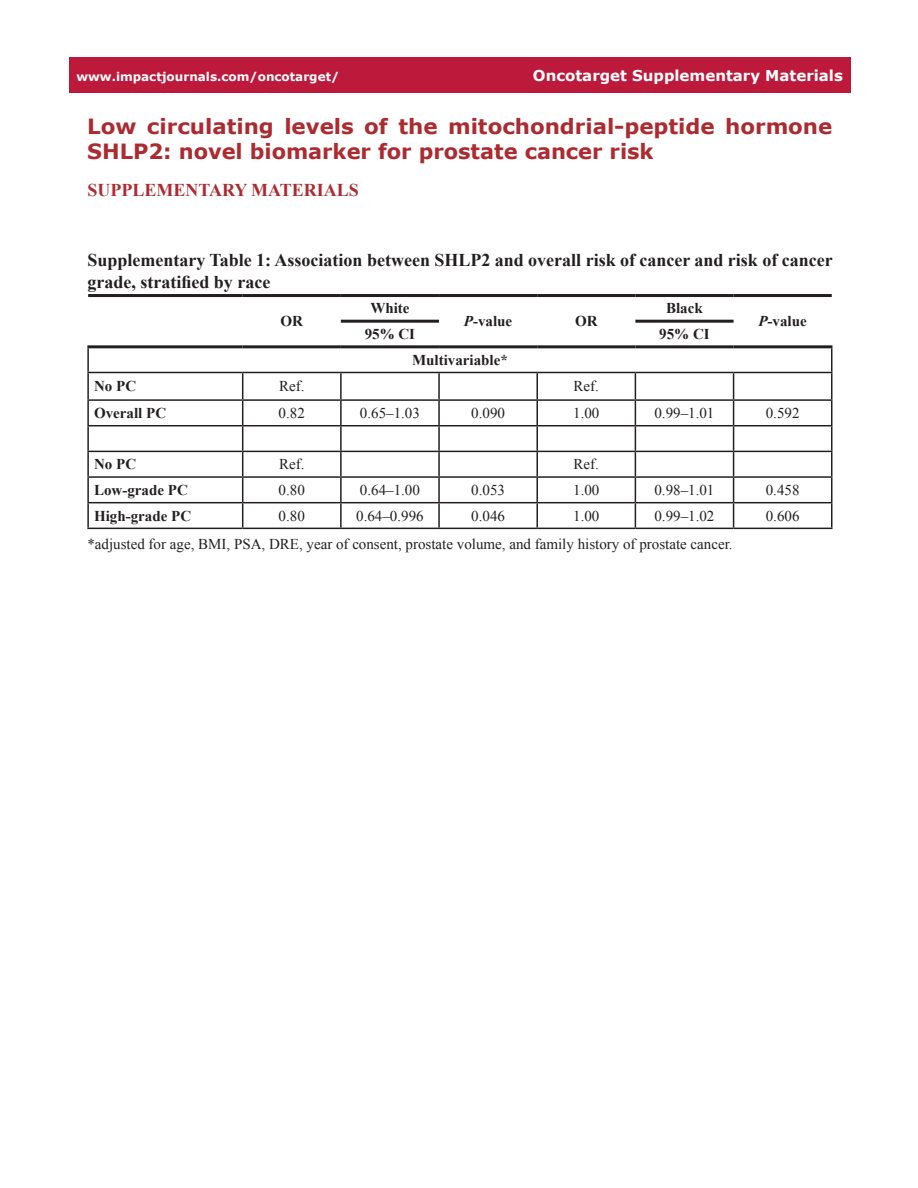
<style>
.page{position:relative;width:918px;height:1188px;background:#fff}
.page>*{position:absolute;margin:0;border:0;box-sizing:border-box;transform-origin:0 0}
.t1{font:700 21px/25.2px "Verdana";color:#ac2b31}
.TableHeading{font:700 18px/21.6px "Times New Roman";color:#231f20}
.Heading{font:700 18px "Times New Roman";color:#ac2b31}
.TableText{font:15px "Times New Roman";color:#231f20}
.TableText-2{font:700 15px "Times New Roman";color:#231f20}
.t2{font:700 15px "Verdana";color:#fff}
.t3{font:700 12px "Verdana";color:#fff}
.s1{font-style:italic}
</style>
<div class="page">
<div style="left:69px;top:57px;width:781px;height:36px;background:#bd1a3b"></div>
<hr style="left:87px;top:348px;width:2px;height:24px;background:#231f20">
<hr style="left:87px;top:372px;width:156px;height:1px;background:#231f20">
<hr style="left:87px;top:373px;width:2px;height:26px;background:#231f20">
<hr style="left:243px;top:372px;width:98px;height:1px;background:#231f20">
<hr style="left:341px;top:372px;width:98px;height:1px;background:#231f20">
<hr style="left:340px;top:373px;width:2px;height:26px;background:#231f20">
<hr style="left:439px;top:372px;width:98px;height:1px;background:#231f20">
<hr style="left:438px;top:373px;width:2px;height:26px;background:#231f20">
<hr style="left:537px;top:372px;width:98px;height:1px;background:#231f20">
<hr style="left:536px;top:373px;width:2px;height:26px;background:#231f20">
<hr style="left:635px;top:372px;width:99px;height:1px;background:#231f20">
<hr style="left:734px;top:372px;width:98px;height:1px;background:#231f20">
<hr style="left:87px;top:399px;width:156px;height:2px;background:#231f20">
<hr style="left:87px;top:401px;width:2px;height:24px;background:#231f20">
<hr style="left:243px;top:399px;width:98px;height:2px;background:#231f20">
<hr style="left:341px;top:399px;width:98px;height:2px;background:#231f20">
<hr style="left:340px;top:401px;width:2px;height:24px;background:#231f20">
<hr style="left:439px;top:399px;width:98px;height:2px;background:#231f20">
<hr style="left:438px;top:401px;width:2px;height:24px;background:#231f20">
<hr style="left:537px;top:399px;width:98px;height:2px;background:#231f20">
<hr style="left:536px;top:401px;width:2px;height:24px;background:#231f20">
<hr style="left:635px;top:399px;width:99px;height:2px;background:#231f20">
<hr style="left:734px;top:399px;width:98px;height:2px;background:#231f20">
<hr style="left:87px;top:425px;width:156px;height:1px;background:#231f20">
<hr style="left:87px;top:426px;width:2px;height:25px;background:#231f20">
<hr style="left:243px;top:425px;width:98px;height:1px;background:#231f20">
<hr style="left:341px;top:425px;width:98px;height:1px;background:#231f20">
<hr style="left:340px;top:426px;width:2px;height:25px;background:#231f20">
<hr style="left:439px;top:425px;width:98px;height:1px;background:#231f20">
<hr style="left:438px;top:426px;width:2px;height:25px;background:#231f20">
<hr style="left:537px;top:425px;width:98px;height:1px;background:#231f20">
<hr style="left:536px;top:426px;width:2px;height:25px;background:#231f20">
<hr style="left:635px;top:425px;width:99px;height:1px;background:#231f20">
<hr style="left:734px;top:425px;width:98px;height:1px;background:#231f20">
<hr style="left:87px;top:451px;width:156px;height:1px;background:#231f20">
<hr style="left:87px;top:452px;width:2px;height:24px;background:#231f20">
<hr style="left:243px;top:451px;width:98px;height:1px;background:#231f20">
<hr style="left:341px;top:451px;width:98px;height:1px;background:#231f20">
<hr style="left:340px;top:452px;width:2px;height:24px;background:#231f20">
<hr style="left:439px;top:451px;width:98px;height:1px;background:#231f20">
<hr style="left:438px;top:452px;width:2px;height:24px;background:#231f20">
<hr style="left:537px;top:451px;width:98px;height:1px;background:#231f20">
<hr style="left:536px;top:452px;width:2px;height:24px;background:#231f20">
<hr style="left:635px;top:451px;width:99px;height:1px;background:#231f20">
<hr style="left:734px;top:451px;width:98px;height:1px;background:#231f20">
<hr style="left:87px;top:476px;width:156px;height:2px;background:#231f20">
<hr style="left:87px;top:478px;width:2px;height:24px;background:#231f20">
<hr style="left:243px;top:476px;width:98px;height:2px;background:#231f20">
<hr style="left:341px;top:476px;width:98px;height:2px;background:#231f20">
<hr style="left:340px;top:478px;width:2px;height:24px;background:#231f20">
<hr style="left:439px;top:476px;width:98px;height:2px;background:#231f20">
<hr style="left:438px;top:478px;width:2px;height:24px;background:#231f20">
<hr style="left:537px;top:476px;width:98px;height:2px;background:#231f20">
<hr style="left:536px;top:478px;width:2px;height:24px;background:#231f20">
<hr style="left:635px;top:476px;width:99px;height:2px;background:#231f20">
<hr style="left:734px;top:476px;width:98px;height:2px;background:#231f20">
<hr style="left:87px;top:502px;width:156px;height:1px;background:#231f20">
<hr style="left:87px;top:503px;width:2px;height:25px;background:#231f20">
<hr style="left:243px;top:502px;width:98px;height:1px;background:#231f20">
<svg style="left:242px;top:373px;width:1px;height:155px"></svg>
<hr style="left:341px;top:502px;width:98px;height:1px;background:#231f20">
<hr style="left:340px;top:503px;width:2px;height:25px;background:#231f20">
<hr style="left:439px;top:502px;width:98px;height:1px;background:#231f20">
<hr style="left:438px;top:503px;width:2px;height:25px;background:#231f20">
<hr style="left:537px;top:502px;width:98px;height:1px;background:#231f20">
<hr style="left:536px;top:503px;width:2px;height:25px;background:#231f20">
<hr style="left:635px;top:502px;width:99px;height:1px;background:#231f20">
<svg style="left:635px;top:373px;width:1px;height:155px"></svg>
<hr style="left:734px;top:502px;width:98px;height:1px;background:#231f20">
<svg style="left:733px;top:373px;width:1px;height:155px"></svg>
<svg style="left:831px;top:348px;width:1px;height:180px"></svg>
<hr style="left:87px;top:528px;width:156px;height:1px;background:#231f20">
<hr style="left:243px;top:528px;width:98px;height:1px;background:#231f20">
<hr style="left:341px;top:528px;width:98px;height:1px;background:#231f20">
<hr style="left:439px;top:528px;width:98px;height:1px;background:#231f20">
<hr style="left:537px;top:528px;width:98px;height:1px;background:#231f20">
<hr style="left:635px;top:528px;width:99px;height:1px;background:#231f20">
<hr style="left:734px;top:528px;width:98px;height:1px;background:#231f20">
<hr style="left:88px;top:294px;width:155px;height:3px;background:#231f20">
<hr style="left:243px;top:294px;width:98px;height:3px;background:#231f20">
<hr style="left:341px;top:294px;width:98px;height:3px;background:#231f20">
<hr style="left:439px;top:294px;width:98px;height:3px;background:#231f20">
<hr style="left:537px;top:294px;width:98px;height:3px;background:#231f20">
<hr style="left:635px;top:294px;width:99px;height:3px;background:#231f20">
<hr style="left:734px;top:294px;width:98px;height:3px;background:#231f20">
<hr style="left:341px;top:320px;width:98px;height:3px;background:#231f20">
<hr style="left:635px;top:320px;width:99px;height:3px;background:#231f20">
<hr style="left:87px;top:345px;width:156px;height:3px;background:#231f20">
<hr style="left:243px;top:345px;width:98px;height:3px;background:#231f20">
<hr style="left:341px;top:345px;width:98px;height:3px;background:#231f20">
<hr style="left:439px;top:345px;width:98px;height:3px;background:#231f20">
<hr style="left:537px;top:345px;width:98px;height:3px;background:#231f20">
<hr style="left:635px;top:345px;width:99px;height:3px;background:#231f20">
<hr style="left:734px;top:345px;width:98px;height:3px;background:#231f20">
<p class="t3" style="left:76px;top:68px;width:264px">www.impactjournals.com/oncotarget/</p>
<p class="t2" style="left:533px;top:65px;width:303px">Oncotarget Supplementary Material</p>
<p class="t2" style="left:564px;top:65px;width:280px">Oncotarget Advance Publications</p>
<p class="t1" style="left:87px;top:114px;width:747px">Low circulating levels of the mitochondrial-peptide hormone<br>SHLP2: novel biomarker for prostate cancer risk</p>
<p class="Heading" style="left:87px;top:177px;width:273px">SUPPLEMENTARY MATERIALS</p>
<p class="TableHeading" style="left:87px;top:249px;width:747px">Supplementary Table 1: Association between SHLP2 and overall risk of cancer and risk of cancer grade, stratified by race</p>
<p class="TableText-2" style="left:281px;top:311px;width:24px">OR</p>
<p class="TableText-2" style="left:370px;top:298px;width:41px">White</p>
<p class="TableText-2" style="left:666px;top:298px;width:38px">Black</p>
<p class="TableText-2" style="left:464px;top:311px;width:50px"><span class="s1">P</span>-value</p>
<p class="TableText-2" style="left:575px;top:311px;width:24px">OR</p>
<p class="TableText-2" style="left:758px;top:311px;width:50px"><span class="s1">P</span>-value</p>
<p class="TableText-2" style="left:365px;top:324px;width:52px">95% CI</p>
<p class="TableText-2" style="left:659px;top:324px;width:52px">95% CI</p>
<p class="TableText-2" style="left:412px;top:349px;width:97px">Multivariable*</p>
<p class="TableText-2" style="left:94px;top:376px;width:44px">No PC</p>
<p class="TableText" style="left:279px;top:376px;width:27px">Ref.</p>
<p class="TableText" style="left:574px;top:376px;width:27px">Ref.</p>
<p class="TableText-2" style="left:94px;top:403px;width:74px">Overall PC</p>
<p class="TableText" style="left:279px;top:403px;width:28px">0.82</p>
<p class="TableText" style="left:360px;top:403px;width:61px">0.65–1.03</p>
<p class="TableText" style="left:471px;top:403px;width:35px">0.090</p>
<p class="TableText" style="left:573px;top:403px;width:28px">1.00</p>
<p class="TableText" style="left:654px;top:403px;width:61px">0.99–1.01</p>
<p class="TableText" style="left:766px;top:403px;width:35px">0.592</p>
<p class="TableText-2" style="left:94px;top:454px;width:44px">No PC</p>
<p class="TableText" style="left:279px;top:454px;width:27px">Ref.</p>
<p class="TableText" style="left:574px;top:454px;width:27px">Ref.</p>
<p class="TableText-2" style="left:94px;top:480px;width:95px">Low-grade PC</p>
<p class="TableText" style="left:279px;top:480px;width:28px">0.80</p>
<p class="TableText" style="left:360px;top:480px;width:61px">0.64–1.00</p>
<p class="TableText" style="left:471px;top:480px;width:35px">0.053</p>
<p class="TableText" style="left:573px;top:480px;width:28px">1.00</p>
<p class="TableText" style="left:654px;top:480px;width:61px">0.98–1.01</p>
<p class="TableText" style="left:766px;top:480px;width:35px">0.458</p>
<p class="TableText-2" style="left:94px;top:505px;width:99px">High-grade PC</p>
<p class="TableText" style="left:279px;top:506px;width:28px">0.80</p>
<p class="TableText" style="left:356px;top:506px;width:69px">0.64–0.996</p>
<p class="TableText" style="left:471px;top:506px;width:35px">0.046</p>
<p class="TableText" style="left:573px;top:506px;width:28px">1.00</p>
<p class="TableText" style="left:654px;top:506px;width:61px">0.99–1.02</p>
<p class="TableText" style="left:766px;top:506px;width:35px">0.606</p>
<p class="TableText" style="left:87px;top:533px;width:647px">*adjusted for age, BMI, PSA, DRE, year of consent, prostate volume, and family history of prostate cancer.</p>
</div>
